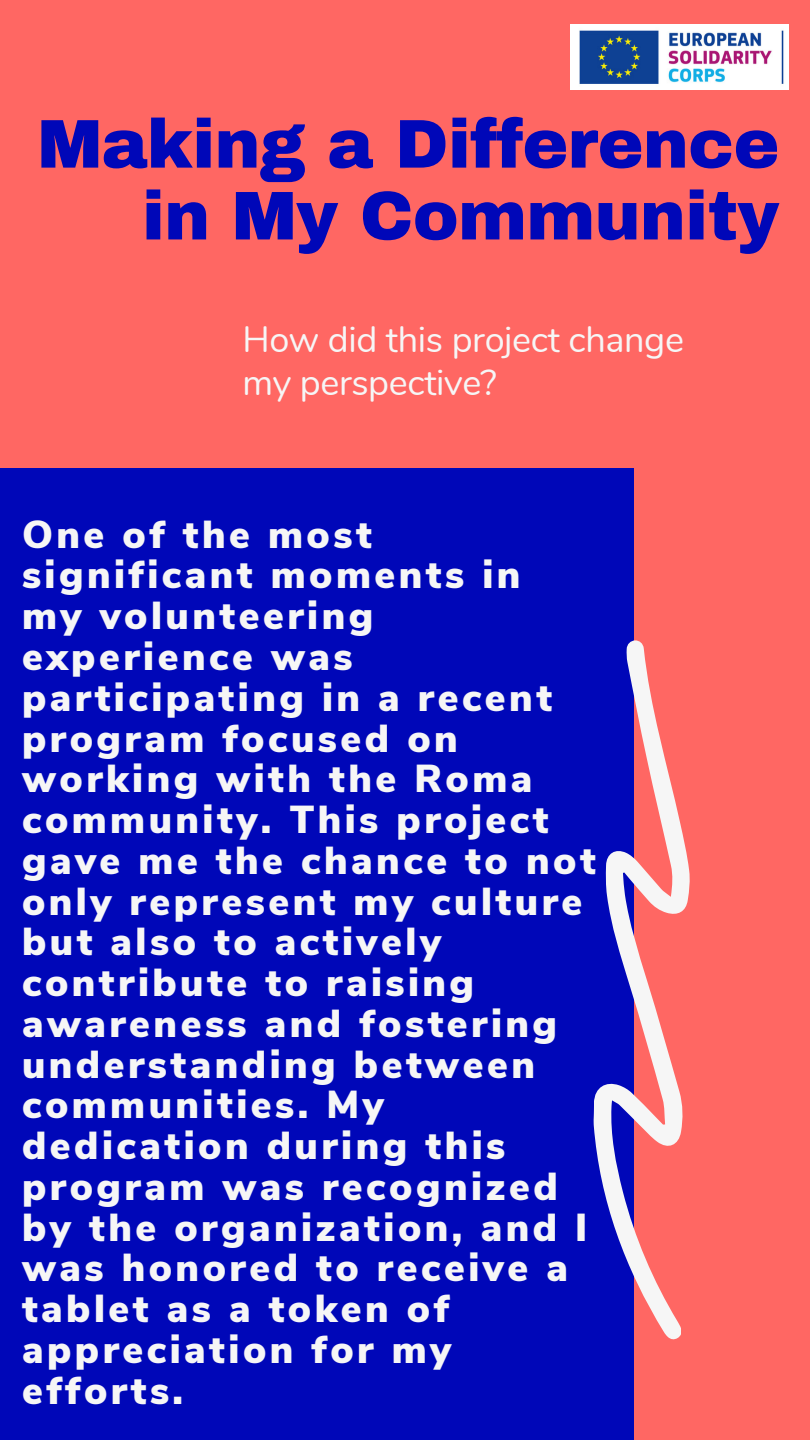
<style>
.page{position:relative;width:810px;height:1440px;background:#ff6763}
.page>*{position:absolute;margin:0;border:0;box-sizing:border-box;transform-origin:0 0}
.t1{font:900 68.9px/71.8px "Archivo";letter-spacing:-.01em;color:#0007b8;text-align:right}
.t2{font:900 38.9px/40.8px "Nunito Sans";letter-spacing:.09em;color:#f6f6f6}
.t3{font:36px/43.1px "Nunito";letter-spacing:-.01em;color:#f6f6f6}
</style>
<div class="page">
<div style="left:0;top:468px;width:634px;height:972px;background:#0007b8"></div>
<svg style="left:593px;top:640px;width:97px;height:700px"></svg>
<img style="left:571px;top:25px;width:217px;height:65px">
<p class="t1" style="left:37px;top:109px;width:744px">Making a Difference in My Community</p>
<p class="t3" style="left:242px;top:318px;width:443px">How did this project change my perspective?</p>
<h1 class="t2" style="left:22px;top:514px;width:575px">One of the most significant moments in<br>my volunteering experience was participating in a recent program focused on working with the Roma community. This project gave me the chance to not only represent my culture but also to actively contribute to raising awareness and fostering understanding between communities. My dedication during this program was recognized by the organization, and I was honored to receive a tablet as a token of appreciation for my efforts.</h1>
</div>
